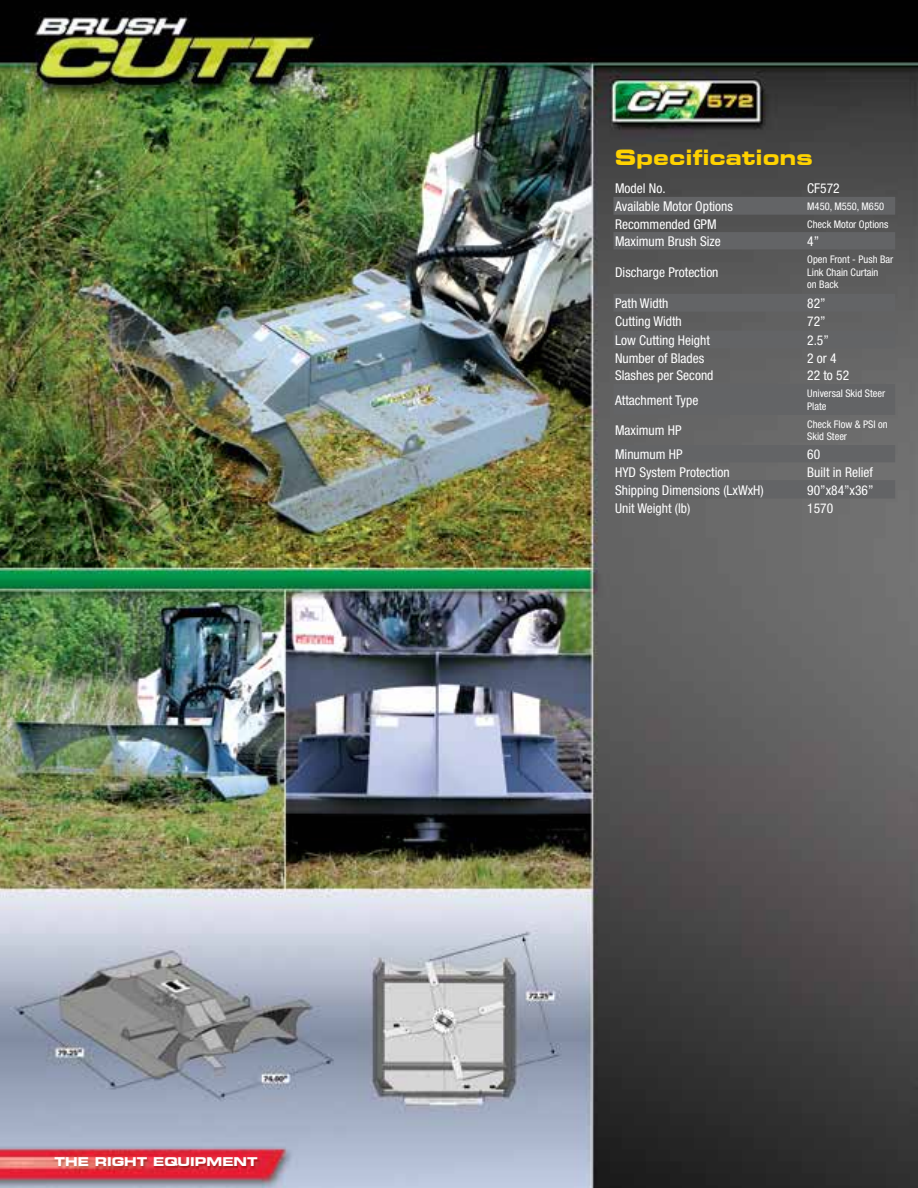
<style>
.page{position:relative;width:918px;height:1188px;background:#fff}
.page>*{position:absolute;margin:0;border:0;box-sizing:border-box;transform-origin:0 0}
.t1{font:700 expanded 21px "Square 721 BT";color:#ffd200}
.t2{font:condensed 13.5px "Helvetica Neue";color:#fff}
.t3{font:700 expanded 12px "Square 721 BT";color:#fff}
.t4{font:condensed 10.5px/12.6px "Helvetica Neue";color:#fff}
</style>
<div class="page">
<img style="left:0;top:0;width:918px;height:1188px">
<svg style="left:613px;top:197px;width:282px;height:302px;background:#616162"></svg>
<p class="t3" style="left:55px;top:1154px;width:205px">THE RIGHT EQUIPMENT</p>
<h1 class="t1" style="left:615px;top:145px;width:200px">Specifications</h1>
<p class="t2" style="left:615px;top:181px;width:52px">Model No.</p>
<p class="t2" style="left:807px;top:181px;width:34px">CF572</p>
<p class="t2" style="left:615px;top:199px;width:119px">Available Motor Options</p>
<p class="t4" style="left:807px;top:200px;width:78px">M450, M550, M650</p>
<p class="t2" style="left:615px;top:216px;width:103px">Recommended GPM</p>
<p class="t4" style="left:807px;top:217px;width:83px">Check Motor Options</p>
<p class="t2" style="left:615px;top:234px;width:107px">Maximum Brush Size</p>
<p class="t2" style="left:807px;top:234px;width:13px">4”</p>
<p class="t2" style="left:615px;top:264px;width:105px">Discharge Protection</p>
<p class="t4" style="left:807px;top:253px;width:88px">Open Front - Push Bar<br>Link Chain Curtain<br>on Back</p>
<p class="t2" style="left:615px;top:295px;width:55px">Path Width</p>
<p class="t2" style="left:807px;top:295px;width:20px">82”</p>
<p class="t2" style="left:615px;top:314px;width:68px">Cutting Width</p>
<p class="t2" style="left:807px;top:314px;width:20px">72”</p>
<p class="t2" style="left:615px;top:332px;width:96px">Low Cutting Height</p>
<p class="t2" style="left:807px;top:332px;width:23px">2.5”</p>
<p class="t2" style="left:615px;top:350px;width:91px">Number of Blades</p>
<p class="t2" style="left:807px;top:350px;width:31px">2 or 4</p>
<p class="t2" style="left:615px;top:368px;width:100px">Slashes per Second</p>
<p class="t2" style="left:807px;top:368px;width:43px">22 to 52</p>
<p class="t2" style="left:615px;top:392px;width:85px">Attachment Type</p>
<p class="t4" style="left:807px;top:387px;width:79px">Universal Skid Steer<br>Plate</p>
<p class="t2" style="left:615px;top:423px;width:68px">Maximum HP</p>
<p class="t4" style="left:807px;top:418px;width:82px">Check Flow &amp; PSI on<br>Skid Steer</p>
<p class="t2" style="left:615px;top:446px;width:69px">Minumum HP</p>
<p class="t2" style="left:807px;top:446px;width:14px">60</p>
<p class="t2" style="left:615px;top:464px;width:116px">HYD System Protection</p>
<p class="t2" style="left:807px;top:464px;width:67px">Built in Relief</p>
<p class="t2" style="left:615px;top:482px;width:150px">Shipping Dimensions (LxWxH)</p>
<p class="t2" style="left:807px;top:482px;width:68px">90”x84”x36”</p>
<p class="t2" style="left:615px;top:500px;width:77px">Unit Weight (lb)</p>
<p class="t2" style="left:807px;top:500px;width:27px">1570</p>
</div>
